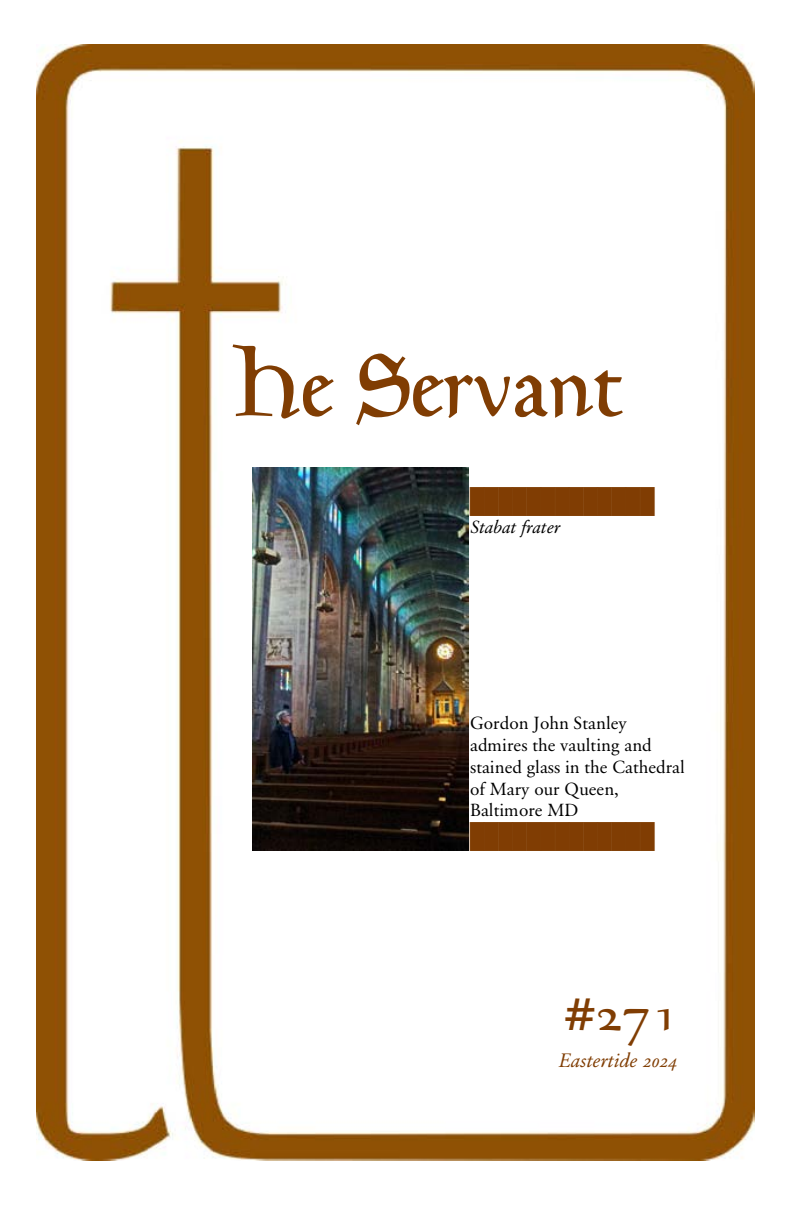
<style>
.page{position:relative;width:792px;height:1224px;background:#fff}
.page>*{position:absolute;margin:0;border:0;box-sizing:border-box;transform-origin:0 0}
.t1{font:96px "Goudy Gregory";color:#803d03}
.t2{font:48px "Goudy Gregory";color:#803d03}
.t3{font:24px "WP Box Drawing";color:#803d03}
.t4{font:italic 20px "Old Sabine";color:#803d03}
.t5{font:18px/21.8px "Old Sabine";color:#000}
.t6{font:italic 18px "Old Sabine";color:#000}
</style>
<div class="page">
<img style="left:37px;top:44px;width:717px;height:1116px">
<img style="left:252px;top:468px;width:216px;height:382px">
<h1 class="t1" style="left:232px;top:335px;width:395px">He Servant</h1>
<h3 class="t3" style="left:470px;top:488px;width:186px">$$$$$$$$$$$$$</h3>
<p class="t6" style="left:470px;top:515px;width:91px">Stabat frater</p>
<p class="t5" style="left:470px;top:712px;width:216px">Gordon John Stanley admires the vaulting and stained glass in the Cathedral of Mary our Queen,<br>Baltimore MD</p>
<h3 class="t3" style="left:470px;top:823px;width:186px">$$$$$$$$$$$$$</h3>
<h2 class="t2" style="left:562px;top:990px;width:116px">#271</h2>
<p class="t4" style="left:558px;top:1048px;width:120px">Eastertide 2024</p>
</div>
